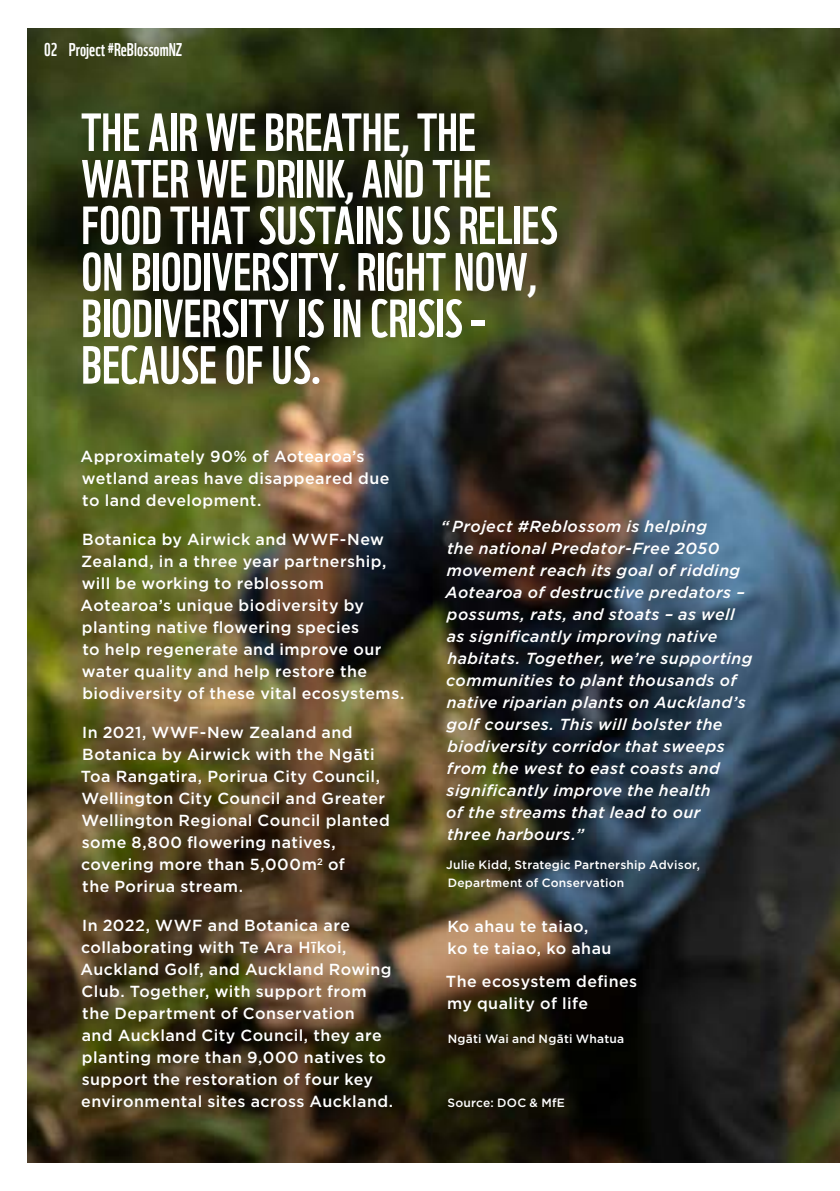
<style>
.page{position:relative;width:840px;height:1191px;background:#fff}
.page>*{position:absolute;margin:0;border:0;box-sizing:border-box;transform-origin:0 0}
.t1{font:52.2px/46.6px "WWF";color:#fff}
.t2{font:18px "WWF";color:#fff}
.t3{font:500 16px/22px "Gotham";letter-spacing:.025em;color:#fff}
.t4{font:italic 500 16px/22px "Gotham";letter-spacing:.025em;color:#fff}
.t5{font:500 12px/18px "Gotham";letter-spacing:.015em;color:#fff}
.s1{font-size:46.6px}
</style>
<div class="page">
<img style="left:27px;top:28px;width:812px;height:1134px">
<p class="t2" style="left:44px;top:35px;width:139px">02 Project #ReBlossomNZ</p>
<h1 class="t1" style="left:81px;top:104px;width:478px">THE AIR WE BREATHE<span class="s1">,</span> THE<br>WATER WE DRINK<span class="s1">,</span> AND THE<br>FOOD THAT SUSTAINS US RELIES<br>ON BIODIVERSITY. RIGHT NOW<span class="s1">,<br></span>BIODIVERSITY IS IN CRISIS –<br>BECAUSE OF US.</h1>
<p class="t3" style="left:81px;top:445px;width:310px">Approximately 90% of Aotearoa’s wetland areas have disappeared due to land development.</p>
<p class="t3" style="left:81px;top:528px;width:325px">Botanica by Airwick and WWF-New Zealand, in a three year partnership, will be working to reblossom Aotearoa’s unique biodiversity by planting native flowering species<br>to help regenerate and improve our water quality and help restore the biodiversity of these vital ecosystems.</p>
<p class="t3" style="left:81px;top:721px;width:310px">In 2021, WWF-New Zealand and<br>Botanica by Airwick with the Ngāti<br>Toa Rangatira, Porirua City Council,<br>Wellington City Council and Greater<br>Wellington Regional Council planted some 8,800 flowering natives, covering more than 5,000m<sup>2</sup> of<br>the Porirua stream.</p>
<p class="t3" style="left:81px;top:914px;width:314px">In 2022, WWF and Botanica are collaborating with Te Ara Hīkoi, Auckland Golf, and Auckland Rowing Club. Together, with support from the Department of Conservation<br>and Auckland City Council, they are planting more than 9,000 natives to support the restoration of four key environmental sites across Auckland.</p>
<p class="t4" style="left:440px;top:515px;width:313px">“ Project #Reblossom is helping<br>the national Predator-Free 2050 movement reach its goal of ridding Aotearoa of destructive predators – possums, rats, and stoats – as well<br>as significantly improving native habitats. Together, we’re supporting communities to plant thousands of native riparian plants on Auckland’s golf courses. This will bolster the biodiversity corridor that sweeps from the west to east coasts and significantly improve the health<br>of the streams that lead to our<br>three harbours.”</p>
<p class="t5" style="left:446px;top:856px;width:255px">Julie Kidd, Strategic Partnership Advisor,<br>Department of Conservation</p>
<p class="t3" style="left:447px;top:915px;width:165px">Ko ahau te taiao, ko te taiao, ko ahau</p>
<p class="t3" style="left:445px;top:970px;width:193px">The ecosystem defines my quality of life</p>
<p class="t5" style="left:447px;top:1029px;width:178px">Ngāti Wai and Ngāti Whatua</p>
<p class="t5" style="left:447px;top:1093px;width:119px">Source: DOC &amp; MfE</p>
</div>
